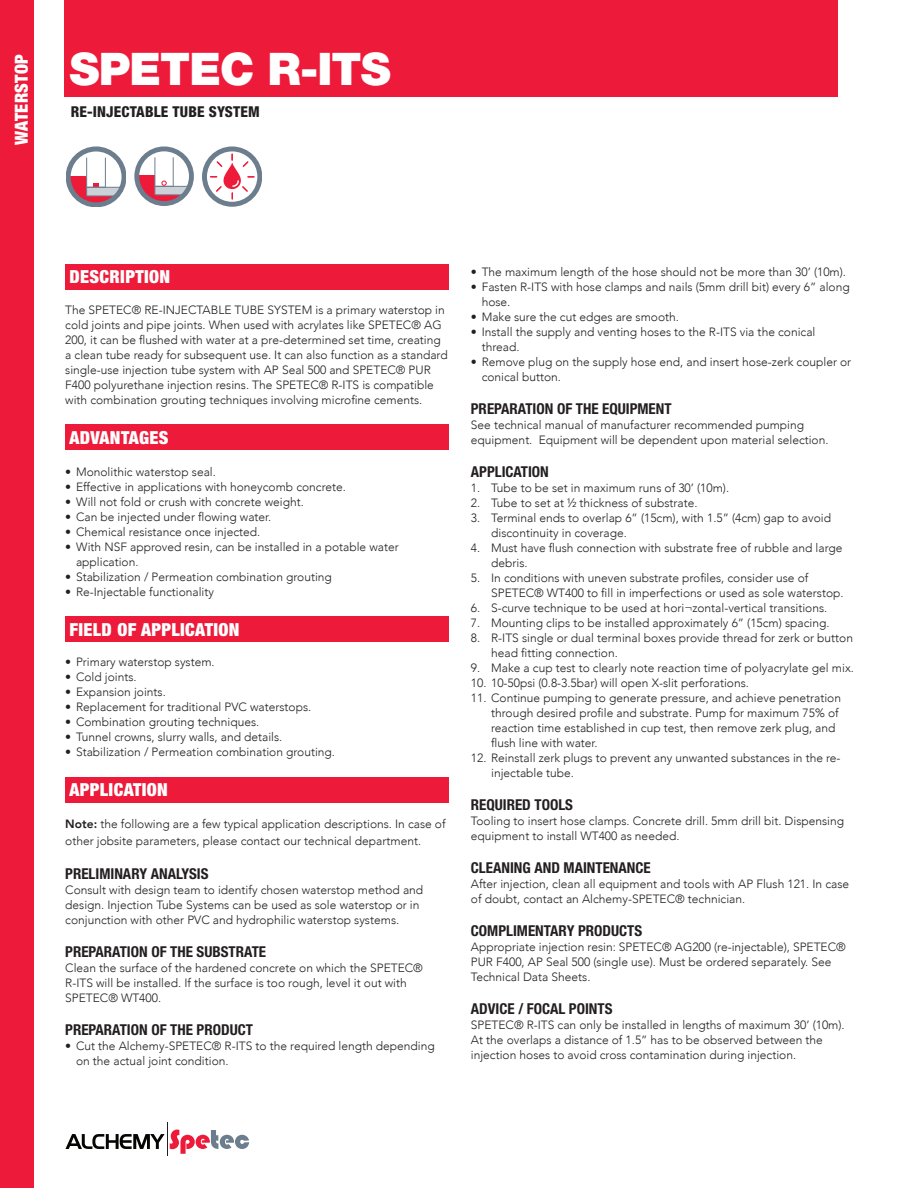
<style>
.page{position:relative;width:918px;height:1188px;background:#fff}
.page>*{position:absolute;margin:0;border:0;box-sizing:border-box;transform-origin:0 0}
.t1{font:900 45px "Helvetica Neue LT Std";letter-spacing:-.02em;color:#fff}
.t2{font:900 condensed 18px "Helvetica Neue LT Std";letter-spacing:.02em;color:#fff}
.BODY_TEXT{font:700 condensed 15px "Helvetica Neue LT Std";color:#231f20}
.t3{font:800 condensed 15px "Helvetica Neue LT Std";letter-spacing:.01em;color:#231f20}
.BODY_TEXT-2{font:300 12px/15px "Avenir";color:#231f20}
.s1{font-weight:800}
</style>
<div class="page">
<svg style="left:65px;top:1130px;width:184px;height:24px"></svg>
<hr style="left:167px;top:1123px;width:1px;height:33px;background:#231f20">
<div style="left:0;top:0;width:34px;height:1188px;background:#ed1a3a"></div>
<div style="left:65px;top:264px;width:383px;height:26px;background:#ed1a3a"></div>
<div style="left:65px;top:425px;width:383px;height:25px;background:#ed1a3a"></div>
<div style="left:65px;top:617px;width:383px;height:25px;background:#ed1a3a"></div>
<div style="left:65px;top:777px;width:383px;height:26px;background:#ed1a3a"></div>
<div style="left:64px;top:0;width:774px;height:96px;background:#ed1a3a"></div>
<svg style="left:66px;top:146px;width:60px;height:60px"></svg>
<svg style="left:134px;top:146px;width:60px;height:60px"></svg>
<svg style="left:202px;top:146px;width:60px;height:60px"></svg>
<p class="t2" style="left:10px;top:145px;width:92px;rotate:-90deg">WATERSTOP</p>
<p class="t1" style="left:70px;top:42px;width:323px">SPETEC R-ITS</p>
<p class="t3" style="left:71px;top:103px;width:191px">RE-INJECTABLE TUBE SYSTEM</p>
<p class="t2" style="left:70px;top:266px;width:102px">DESCRIPTION</p>
<p class="BODY_TEXT-2" style="left:65px;top:302px;width:384px">The SPETEC® RE-INJECTABLE TUBE SYSTEM is a primary waterstop in cold joints and pipe joints. When used with acrylates like SPETEC® AG 200, it can be flushed with water at a pre-determined set time, creating a clean tube ready for subsequent use. It can also function as a standard single-use injection tube system with AP Seal 500 and SPETEC® PUR F400 polyurethane injection resins. The SPETEC® R-ITS is compatible with combination grouting techniques involving microfine cements.</p>
<p class="t2" style="left:70px;top:426px;width:100px">ADVANTAGES</p>
<p class="BODY_TEXT-2" style="left:65px;top:464px;width:152px">• Monolithic waterstop seal.</p>
<p class="BODY_TEXT-2" style="left:65px;top:479px;width:282px">• Effective in applications with honeycomb concrete.</p>
<p class="BODY_TEXT-2" style="left:65px;top:494px;width:240px">• Will not fold or crush with concrete weight.</p>
<p class="BODY_TEXT-2" style="left:65px;top:509px;width:208px">• Can be injected under flowing water.</p>
<p class="BODY_TEXT-2" style="left:65px;top:524px;width:197px">• Chemical resistance once injected.</p>
<p class="BODY_TEXT-2" style="left:76px;top:539px;width:324px;text-indent:-11px">• With NSF approved resin, can be installed in a potable water application.</p>
<p class="BODY_TEXT-2" style="left:65px;top:569px;width:268px">• Stabilization / Permeation combination grouting</p>
<p class="BODY_TEXT-2" style="left:65px;top:584px;width:150px">• Re-Injectable functionality</p>
<p class="t2" style="left:70px;top:618px;width:171px">FIELD OF APPLICATION</p>
<p class="BODY_TEXT-2" style="left:65px;top:655px;width:151px">• Primary waterstop system.</p>
<p class="BODY_TEXT-2" style="left:65px;top:670px;width:73px">• Cold joints.</p>
<p class="BODY_TEXT-2" style="left:65px;top:685px;width:102px">• Expansion joints.</p>
<p class="BODY_TEXT-2" style="left:65px;top:700px;width:248px">• Replacement for traditional PVC waterstops.</p>
<p class="BODY_TEXT-2" style="left:65px;top:715px;width:196px">• Combination grouting techniques.</p>
<p class="BODY_TEXT-2" style="left:65px;top:730px;width:219px">• Tunnel crowns, slurry walls, and details.</p>
<p class="BODY_TEXT-2" style="left:65px;top:745px;width:271px">• Stabilization / Permeation combination grouting.</p>
<p class="t2" style="left:70px;top:779px;width:100px">APPLICATION</p>
<p class="BODY_TEXT-2" style="left:65px;top:816px;width:382px;line-height:16.5px"><span class="s1">Note:</span> the following are a few typical application descriptions. In case of other jobsite parameters, please contact our technical department.</p>
<p class="BODY_TEXT" style="left:65px;top:865px;width:145px">PRELIMINARY ANALYSIS</p>
<p class="BODY_TEXT-2" style="left:65px;top:883px;width:360px">Consult with design team to identify chosen waterstop method and design. Injection Tube Systems can be used as sole waterstop or in conjunction with other PVC and hydrophilic waterstop systems.</p>
<p class="BODY_TEXT" style="left:65px;top:943px;width:202px">PREPARATION OF THE SUBSTRATE</p>
<p class="BODY_TEXT-2" style="left:65px;top:961px;width:359px">Clean the surface of the hardened concrete on which the SPETEC®<br>R-ITS will be installed. If the surface is too rough, level it out with<br>SPETEC® WT400.</p>
<p class="BODY_TEXT" style="left:65px;top:1021px;width:189px">PREPARATION OF THE PRODUCT</p>
<p class="BODY_TEXT-2" style="left:76px;top:1039px;width:360px;text-indent:-11px">• Cut the Alchemy-SPETEC® R-ITS to the required length depending on the actual joint condition.</p>
<p class="BODY_TEXT-2" style="left:471px;top:264px;width:377px">• The maximum length of the hose should not be more than 30’ (10m).</p>
<p class="BODY_TEXT-2" style="left:482px;top:279px;width:370px;text-indent:-11px">• Fasten R-ITS with hose clamps and nails (5mm drill bit) every 6” along hose.</p>
<p class="BODY_TEXT-2" style="left:471px;top:309px;width:210px">• Make sure the cut edges are smooth.</p>
<p class="BODY_TEXT-2" style="left:482px;top:324px;width:335px;text-indent:-11px">• Install the supply and venting hoses to the R-ITS via the conical thread.</p>
<p class="BODY_TEXT-2" style="left:482px;top:354px;width:371px;text-indent:-11px">• Remove plug on the supply hose end, and insert hose-zerk coupler or conical button.</p>
<p class="BODY_TEXT" style="left:471px;top:400px;width:202px">PREPARATION OF THE EQUIPMENT</p>
<p class="BODY_TEXT-2" style="left:471px;top:417px;width:359px">See technical manual of manufacturer recommended pumping equipment. Equipment will be dependent upon material selection.</p>
<p class="BODY_TEXT" style="left:471px;top:463px;width:80px">APPLICATION</p>
<p class="BODY_TEXT-2" style="left:471px;top:480px;width:260px">1. Tube to be set in maximum runs of 30’ (10m).</p>
<p class="BODY_TEXT-2" style="left:471px;top:495px;width:228px">2. Tube to set at ½ thickness of substrate.</p>
<p class="BODY_TEXT-2" style="left:491px;top:510px;width:341px;text-indent:-20px">3. Terminal ends to overlap 6” (15cm), with 1.5” (4cm) gap to avoid discontinuity in coverage.</p>
<p class="BODY_TEXT-2" style="left:491px;top:540px;width:353px;text-indent:-20px">4. Must have flush connection with substrate free of rubble and large debris.</p>
<p class="BODY_TEXT-2" style="left:491px;top:570px;width:354px;text-indent:-20px">5. In conditions with uneven substrate profiles, consider use of<br>SPETEC® WT400 to fill in imperfections or used as sole waterstop.</p>
<p class="BODY_TEXT-2" style="left:471px;top:600px;width:358px">6. S-curve technique to be used at hori¬zontal-vertical transitions.</p>
<p class="BODY_TEXT-2" style="left:471px;top:615px;width:360px">7. Mounting clips to be installed approximately 6” (15cm) spacing.</p>
<p class="BODY_TEXT-2" style="left:491px;top:630px;width:363px;text-indent:-20px">8. R-ITS single or dual terminal boxes provide thread for zerk or button head fitting connection.</p>
<p class="BODY_TEXT-2" style="left:471px;top:660px;width:385px">9. Make a cup test to clearly note reaction time of polyacrylate gel mix.</p>
<p class="BODY_TEXT-2" style="left:471px;top:675px;width:280px">10. 10-50psi (0.8-3.5bar) will open X-slit perforations.</p>
<p class="BODY_TEXT-2" style="left:491px;top:690px;width:351px;text-indent:-20px">11. Continue pumping to generate pressure, and achieve penetration through desired profile and substrate. Pump for maximum 75% of reaction time established in cup test, then remove zerk plug, and flush line with water.</p>
<p class="BODY_TEXT-2" style="left:491px;top:750px;width:351px;text-indent:-20px">12. Reinstall zerk plugs to prevent any unwanted substances in the re&shy;injectable tube.</p>
<p class="BODY_TEXT" style="left:471px;top:796px;width:104px">REQUIRED TOOLS</p>
<p class="BODY_TEXT-2" style="left:471px;top:813px;width:375px">Tooling to insert hose clamps. Concrete drill. 5mm drill bit. Dispensing equipment to install WT400 as needed.</p>
<p class="BODY_TEXT" style="left:471px;top:859px;width:181px">CLEANING AND MAINTENANCE</p>
<p class="BODY_TEXT-2" style="left:471px;top:876px;width:380px">After injection, clean all equipment and tools with AP Flush 121. In case of doubt, contact an Alchemy-SPETEC® technician.</p>
<p class="BODY_TEXT" style="left:471px;top:922px;width:173px">COMPLIMENTARY PRODUCTS</p>
<p class="BODY_TEXT-2" style="left:471px;top:939px;width:376px">Appropriate injection resin: SPETEC® AG200 (re-injectable), SPETEC®<br>PUR F400, AP Seal 500 (single use). Must be ordered separately. See<br>Technical Data Sheets.</p>
<p class="BODY_TEXT" style="left:471px;top:1000px;width:143px">ADVICE / FOCAL POINTS</p>
<p class="BODY_TEXT-2" style="left:471px;top:1017px;width:375px">SPETEC® R-ITS can only be installed in lengths of maximum 30’ (10m).<br>At the overlaps a distance of 1.5” has to be observed between the injection hoses to avoid cross contamination during injection.</p>
</div>
